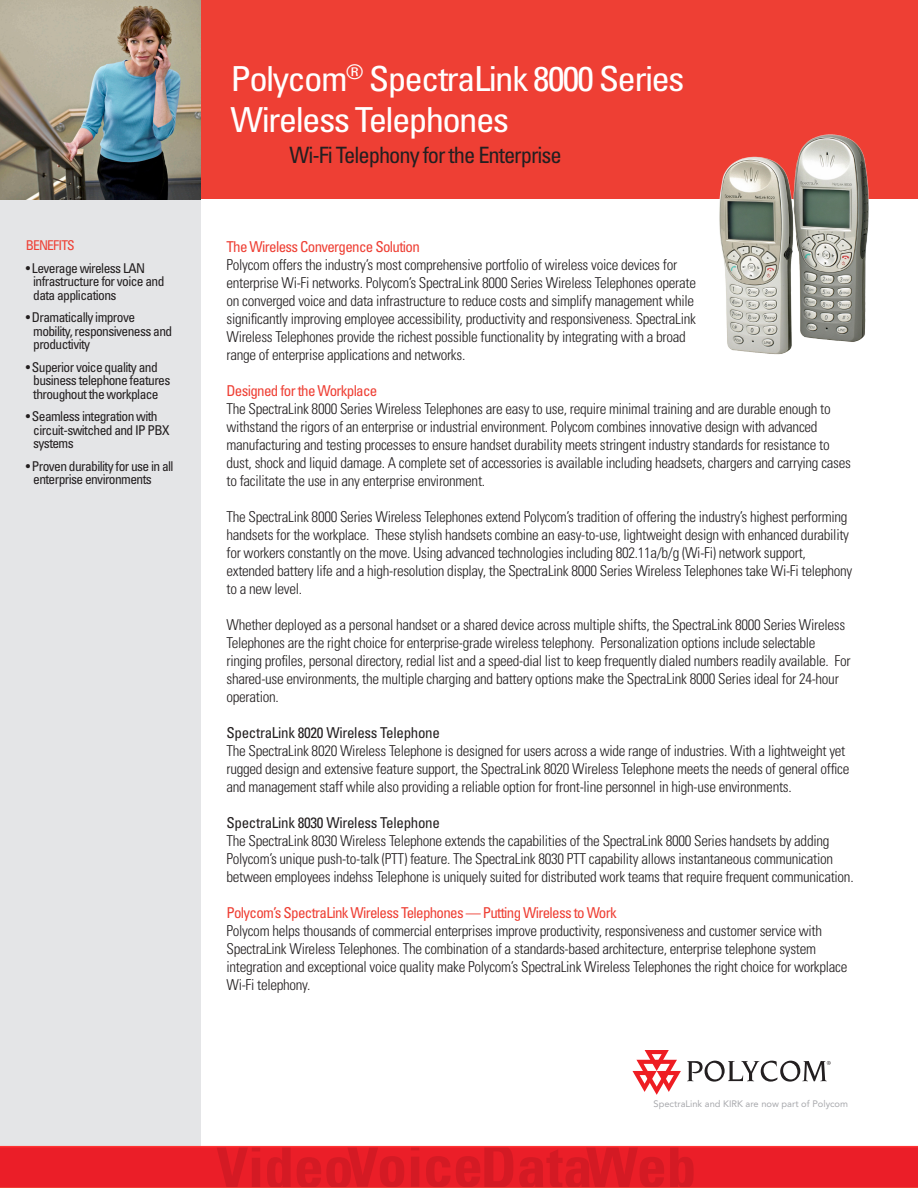
<style>
.page{position:relative;width:918px;height:1188px;background:#fff}
.page>*{position:absolute;margin:0;border:0;box-sizing:border-box;transform-origin:0 0}
.t1{font:condensed 34.5px "Univers LT Std";letter-spacing:-.045em;color:#fff;scale:1.07 1}
.t2{font:condensed 22.5px "Univers LT Std";letter-spacing:-.045em;color:#231f20}
.t3{font:300 condensed 15px/18px "Univers LT Std";letter-spacing:-.02em;color:#231f20}
.t4{font:condensed 15px "Univers LT Std";letter-spacing:-.045em;color:#ee3f34}
.t5{font:condensed 15px "Univers LT Std";letter-spacing:-.02em;color:#231f20}
.t6{font:condensed 13.5px/13.5px "Univers LT Std";letter-spacing:-.045em;color:#231f20}
.Paragraph_Style_1{font:condensed 13.5px "Univers LT Std";letter-spacing:-.06em;color:#ee3f34}
.t7{font:9.3px "Avenir LT Std";color:#a8a9ad}
</style>
<div class="page">
<div style="left:196px;top:0;width:722px;height:199px;background:#ee3f34"></div>
<div style="left:0;top:199px;width:200px;height:951px;background:#e4e5e7"></div>
<svg style="left:0;top:1146px;width:918px;height:42px;background:#e61e27"></svg>
<img style="left:719px;top:134px;width:150px;height:221px">
<img style="left:0;top:0;width:200px;height:199px">
<svg style="left:687px;top:1061px;width:144px;height:21px"></svg>
<svg style="left:633px;top:1050px;width:48px;height:45px"></svg>
<p class="Paragraph_Style_1" style="left:26px;top:237px;width:51px">BENEFITS</p>
<p class="t6" style="left:33px;top:261px;width:133px;text-indent:-8px">• Leverage wireless LAN infrastructure for voice and data applications</p>
<p class="t6" style="left:33px;top:310px;width:141px;text-indent:-8px">• Dramatically improve mobility, responsiveness and productivity</p>
<p class="t6" style="left:33px;top:360px;width:139px;text-indent:-8px">• Superior voice quality and business telephone features throughout the workplace</p>
<p class="t6" style="left:33px;top:409px;width:138px;text-indent:-8px">• Seamless integration with circuit-switched and IP PBX systems</p>
<p class="t6" style="left:33px;top:459px;width:142px;text-indent:-8px">• Proven durability for use in all enterprise environments</p>
<p class="t1" style="left:231px;top:57px;width:426px">Polycom<sup>®</sup> SpectraLink 8000 Series</p>
<p class="t1" style="left:231px;top:98px;width:262px">Wireless Telephones</p>
<p class="t2" style="left:290px;top:141px;width:274px">Wi-Fi Telephony for the Enterprise</p>
<p class="t4" style="left:226px;top:237px;width:195px">The Wireless Convergence Solution</p>
<p class="t3" style="left:226px;top:256px;width:471px">Polycom offers the industry’s most comprehensive portfolio of wireless voice devices for enterprise Wi-Fi networks. Polycom’s SpectraLink 8000 Series Wireless Telephones operate on converged voice and data infrastructure to reduce costs and simplify management while significantly improving employee accessibility, productivity and responsiveness. SpectraLink Wireless Telephones provide the richest possible functionality by integrating with a broad range of enterprise applications and networks.</p>
<p class="t4" style="left:226px;top:381px;width:152px">Designed for the Workplace</p>
<p class="t3" style="left:226px;top:400px;width:626px">The SpectraLink 8000 Series Wireless Telephones are easy to use, require minimal training and are durable enough to withstand the rigors of an enterprise or industrial environment. Polycom combines innovative design with advanced manufacturing and testing processes to ensure handset durability meets stringent industry standards for resistance to dust, shock and liquid damage. A complete set of accessories is available including headsets, chargers and carrying cases to facilitate the use in any enterprise environment.</p>
<p class="t3" style="left:226px;top:508px;width:627px">The SpectraLink 8000 Series Wireless Telephones extend Polycom’s tradition of offering the industry’s highest performing handsets for the workplace. These stylish handsets combine an easy-to-use, lightweight design with enhanced durability for workers constantly on the move. Using advanced technologies including 802.11a/b/g (Wi-Fi) network support, extended battery life and a high-resolution display, the SpectraLink 8000 Series Wireless Telephones take Wi-Fi telephony to a new level.</p>
<p class="t3" style="left:226px;top:616px;width:626px">Whether deployed as a personal handset or a shared device across multiple shifts, the SpectraLink 8000 Series Wireless Telephones are the right choice for enterprise-grade wireless telephony. Personalization options include selectable ringing profiles, personal directory, redial list and a speed-dial list to keep frequently dialed numbers readily available. For shared-use environments, the multiple charging and battery options make the SpectraLink 8000 Series ideal for 24-hour operation.</p>
<p class="t5" style="left:226px;top:723px;width:215px">SpectraLink 8020 Wireless Telephone</p>
<p class="t3" style="left:226px;top:742px;width:624px">The SpectraLink 8020 Wireless Telephone is designed for users across a wide range of industries. With a lightweight yet rugged design and extensive feature support, the SpectraLink 8020 Wireless Telephone meets the needs of general office and management staff while also providing a reliable option for front-line personnel in high-use environments.</p>
<p class="t5" style="left:226px;top:813px;width:215px">SpectraLink 8030 Wireless Telephone</p>
<p class="t3" style="left:226px;top:832px;width:629px">The SpectraLink 8030 Wireless Telephone extends the capabilities of the SpectraLink 8000 Series handsets by adding<br>Polycom’s unique push-to-talk (PTT) feature. The SpectraLink 8030 PTT capability allows instantaneous communication between employees indehss Telephone is uniquely suited for distributed work teams that require frequent communication.</p>
<p class="t4" style="left:226px;top:903px;width:392px">Polycom’s SpectraLink Wireless Telephones — Putting Wireless to Work</p>
<p class="t3" style="left:226px;top:922px;width:622px">Polycom helps thousands of commercial enterprises improve productivity, responsiveness and customer service with SpectraLink Wireless Telephones. The combination of a standards-based architecture, enterprise telephone system integration and exceptional voice quality make Polycom’s SpectraLink Wireless Telephones the right choice for workplace Wi-Fi telephony.</p>
<p class="t7" style="left:654px;top:1098px;width:196px">SpectraLink and KIRK are now part of Polycom</p>
</div>
